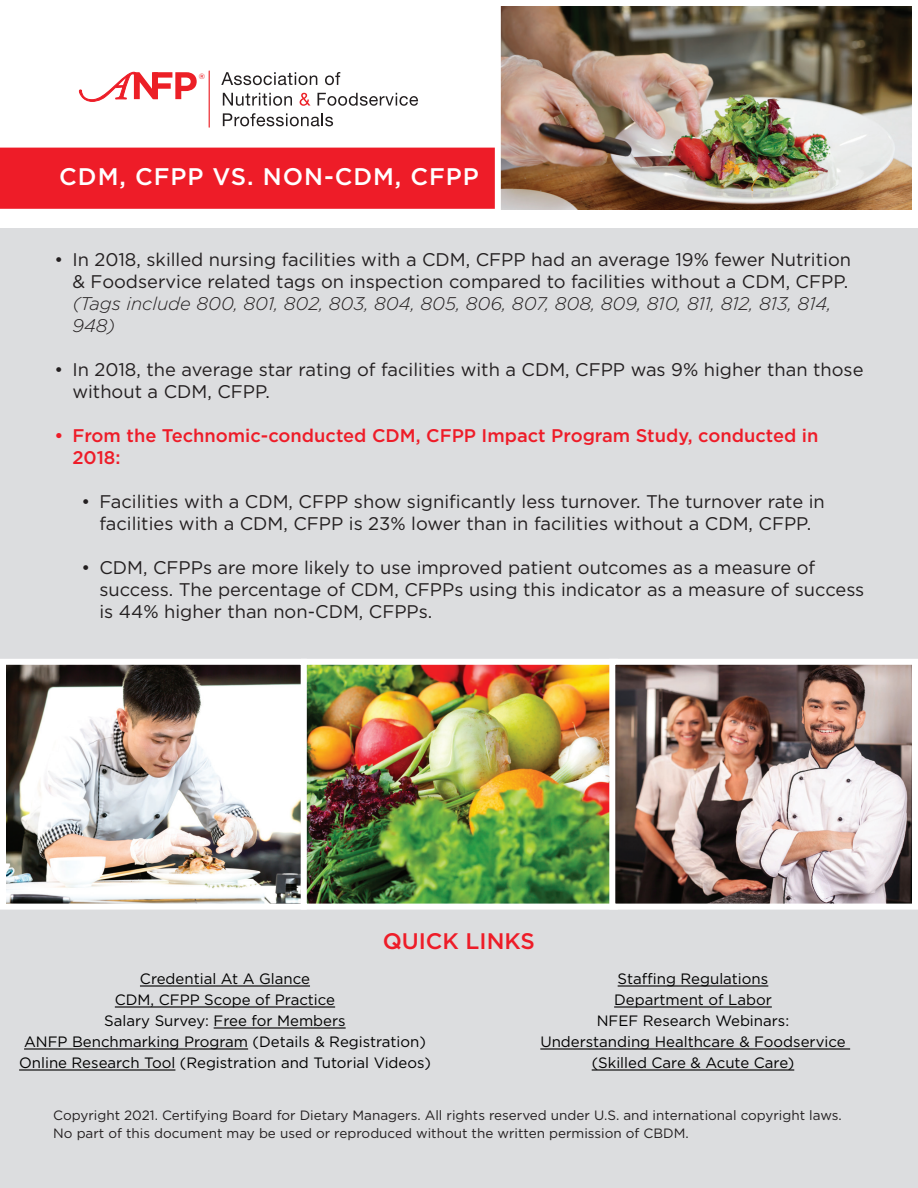
<style>
.page{position:relative;width:918px;height:1188px;background:#fff}
.page>*{position:absolute;margin:0;border:0;box-sizing:border-box;transform-origin:0 0}
.t1{font:500 24px "Gotham";letter-spacing:.04em;color:#fff}
.t2{font:500 22.5px "Gotham";color:#ee1c28}
.t3{font:18.3px/21.9px "Gotham";color:#231f20}
.t4{font:italic 300 18.3px/21.9px "Gotham";color:#231f20}
.t5{font:500 18.3px/21.9px "Gotham";color:#ee1c28}
.t6{font:15px/21px "Gotham";color:#000;text-align:center}
.t7{font:13.5px/18px "Gotham";color:#231f20}
.t8{font:500 7.65px "Gotham";color:#ec1f26}
</style>
<div class="page">
<div style="left:1px;top:148px;width:861px;height:60px;background:#ee1c28"></div>
<div style="left:0;top:148px;width:863px;height:61px;border:2px solid #ee1c28"></div>
<div style="left:0;top:229px;width:918px;height:959px;background:#dcdddf"></div>
<img style="left:502px;top:7px;width:409px;height:202px">
<div style="left:495px;top:0;width:423px;height:216px;border:6px solid #fff"></div>
<hr style="left:209px;top:71px;width:1px;height:56px;background:#ec1f26">
<svg style="left:79px;top:72px;width:118px;height:30px"></svg>
<svg style="left:221px;top:72px;width:96px;height:13px"></svg>
<svg style="left:325px;top:72px;width:15px;height:13px"></svg>
<svg style="left:223px;top:93px;width:69px;height:13px"></svg>
<svg style="left:300px;top:93px;width:11px;height:13px"></svg>
<svg style="left:318px;top:93px;width:100px;height:13px"></svg>
<svg style="left:223px;top:113px;width:110px;height:13px"></svg>
<hr style="left:140px;top:985px;width:170px;height:2px;background:#000">
<hr style="left:115px;top:1006px;width:220px;height:2px;background:#000">
<hr style="left:214px;top:1027px;width:132px;height:2px;background:#000">
<hr style="left:24px;top:1048px;width:224px;height:2px;background:#000">
<hr style="left:19px;top:1069px;width:156px;height:2px;background:#000">
<hr style="left:618px;top:985px;width:150px;height:2px;background:#000">
<hr style="left:614px;top:1006px;width:158px;height:2px;background:#000">
<hr style="left:540px;top:1048px;width:310px;height:2px;background:#000">
<hr style="left:592px;top:1069px;width:202px;height:2px;background:#000">
<img style="left:7px;top:666px;width:602px;height:237px">
<div style="left:0;top:659px;width:307px;height:251px;border:6px solid #fff"></div>
<div style="left:301px;top:659px;width:317px;height:251px;border:6px solid #fff"></div>
<img style="left:616px;top:666px;width:295px;height:237px">
<div style="left:609px;top:659px;width:309px;height:251px;border:6px solid #fff"></div>
<p class="t8" style="left:199px;top:71px;width:8px">®</p>
<h1 class="t1" style="left:59px;top:161px;width:421px">CDM, CFPP VS. NON-CDM, CFPP</h1>
<p class="t3" style="left:54px;top:249px;width:798px;text-align:right">• In 2018, skilled nursing facilities with a CDM, CFPP had an average 19% fewer Nutrition &amp; Foodservice related tags on inspection compared to facilities without a CDM, CFPP.</p>
<p class="t4" style="left:72px;top:292px;width:761px">(Tags include 800, 801, 802, 803, 804, 805, 806, 807, 808, 809, 810, 811, 812, 813, 814,<br>948)</p>
<p class="t3" style="left:72px;top:358px;width:793px;text-indent:-18px">• In 2018, the average star rating of facilities with a CDM, CFPP was 9% higher than those without a CDM, CFPP.</p>
<p class="t5" style="left:72px;top:425px;width:748px;text-indent:-18px">• From the Technomic-conducted CDM, CFPP Impact Program Study, conducted in<br>2018:</p>
<p class="t3" style="left:81px;top:490px;width:745px;text-align:center">• Facilities with a CDM, CFPP show significantly less turnover. The turnover rate in facilities with a CDM, CFPP is 23% lower than in facilities without a CDM, CFPP.</p>
<p class="t3" style="left:99px;top:556px;width:767px;text-indent:-18px">• CDM, CFPPs are more likely to use improved patient outcomes as a measure of success. The percentage of CDM, CFPPs using this indicator as a measure of success is 44% higher than non-CDM, CFPPs.</p>
<p class="t2" style="left:383px;top:926px;width:154px">QUICK LINKS</p>
<p class="t6" style="left:19px;top:968px;width:413px">Credential At A Glance<br>CDM, CFPP Scope of Practice<br>Salary Survey: Free for Members<br>ANFP Benchmarking Program (Details &amp; Registration)<br>Online Research Tool (Registration and Tutorial Videos)</p>
<p class="t6" style="left:540px;top:968px;width:307px">Staffing Regulations<br>Department of Labor<br>NFEF Research Webinars:<br>Understanding Healthcare &amp; Foodservice (Skilled Care &amp; Acute Care)</p>
<p class="t7" style="left:53px;top:1106px;width:790px">Copyright 2021. Certifying Board for Dietary Managers. All rights reserved under U.S. and international copyright laws.<br>No part of this document may be used or reproduced without the written permission of CBDM.</p>
</div>
